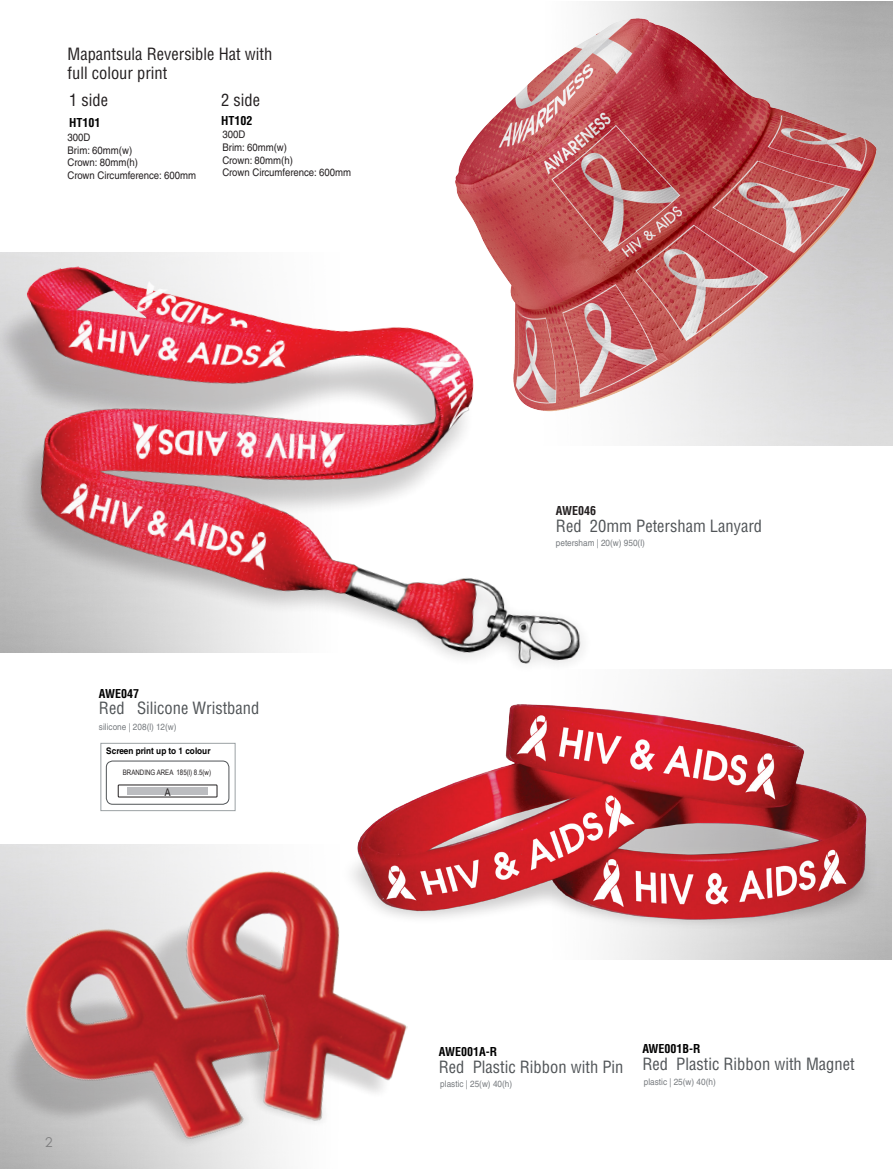
<style>
.page{position:relative;width:893px;height:1170px;background:#fff}
.page>*{position:absolute;margin:0;border:0;box-sizing:border-box;transform-origin:0 0}
.t1{font:condensed 16.5px "Helvetica LT Std";color:#505457}
.t2{font:condensed 16.5px "Helvetica LT Std";color:#231f20}
.t3{font:13.5px "Century Gothic";color:#5f5f62}
.t4{font:700 condensed 12px "Helvetica LT Std";color:#000}
.t5{font:700 condensed 12px "Helvetica LT Std";color:#231f20}
.t6{font:10.65px "Arial Narrow";color:#231f20}
.t7{font:10.5px "Helvetica LT Std";color:#231f20;scale:.91 1}
.t8{font:9px "Helvetica LT Std";color:#767a7e;scale:.91 1}
.t9{font:700 9px "Helvetica LT Std";color:#000;scale:.91 1}
.t10{font:7.5px "Arial Narrow";color:#231f20}
.s1{font-family:"Myriad Pro"}
</style>
<div class="page">
<div style="left:100px;top:743px;width:135px;height:68px;border:1px solid #9ba1a4"></div>
<div style="left:106px;top:760px;width:123px;height:44px;border:1px solid #505457;border-radius:6px"></div>
<div style="left:127px;top:787px;width:81px;height:7px;background:#bcbdc0"></div>
<div style="left:118px;top:784px;width:99px;height:13px;border:1px solid #231f20"></div>
<img style="left:119px;top:853px;width:289px;height:286px">
<img style="left:0;top:873px;width:314px;height:296px">
<img style="left:0;top:252px;width:598px;height:452px">
<img style="left:343px;top:704px;width:535px;height:225px">
<img style="left:198px;top:1px;width:695px;height:502px">
<p class="t2" style="left:68px;top:43px;width:206px">Mapantsula Reversible Hat with</p>
<p class="t2" style="left:68px;top:63px;width:101px">full colour print</p>
<p class="t4" style="left:221px;top:113px;width:33px">HT102</p>
<p class="t7" style="left:222px;top:129px;width:27px">300D</p>
<p class="t7" style="left:222px;top:141px;width:73px">Brim: 60mm(w)</p>
<p class="t7" style="left:222px;top:154px;width:79px">Crown: 80mm(h)</p>
<p class="t7" style="left:222px;top:166px;width:143px">Crown Circumference: 600mm</p>
<p class="t2" style="left:69px;top:89px;width:40px">1 side</p>
<p class="t2" style="left:221px;top:89px;width:40px">2 side</p>
<p class="t4" style="left:69px;top:115px;width:33px">HT101</p>
<p class="t7" style="left:68px;top:131px;width:27px">300D</p>
<p class="t7" style="left:68px;top:144px;width:73px">Brim: 60mm(w)</p>
<p class="t7" style="left:68px;top:156px;width:79px">Crown: 80mm(h)</p>
<p class="t7" style="left:68px;top:169px;width:143px">Crown Circumference: 600mm</p>
<p class="t4" style="left:99px;top:685px;width:42px">AWE047</p>
<p class="t1" style="left:99px;top:697px;width:162px">Red Silicone Wristband</p>
<p class="t9" style="left:106px;top:745px;width:116px">Screen print up to 1 colour</p>
<p class="t10" style="left:123px;top:766px;width:90px">BRANDING AREA 185(l) 8.5(w)</p>
<p class="t6" style="left:165px;top:783px;width:7px">A</p>
<p class="t8" style="left:99px;top:721px;width:87px">silicone <span class="s1">|</span> 208(l) 12(w)</p>
<p class="t3" style="left:45px;top:1132px;width:9px">2</p>
<p class="t5" style="left:556px;top:503px;width:42px">AWE046</p>
<p class="t1" style="left:556px;top:516px;width:208px">Red 20mm Petersham Lanyard</p>
<p class="t8" style="left:556px;top:537px;width:99px">petersham <span class="s1">|</span> 20(w) 950(l)</p>
<p class="t4" style="left:439px;top:1043px;width:60px">AWE001A-R</p>
<p class="t8" style="left:440px;top:1078px;width:81px">plastic <span class="s1">|</span> 25(w) 40(h)</p>
<p class="t1" style="left:439px;top:1056px;width:186px">Red Plastic Ribbon with Pin</p>
<p class="t4" style="left:642px;top:1041px;width:60px">AWE001B-R</p>
<p class="t8" style="left:644px;top:1076px;width:81px">plastic <span class="s1">|</span> 25(w) 40(h)</p>
<p class="t1" style="left:642px;top:1053px;width:214px">Red Plastic Ribbon with Magnet</p>
</div>
